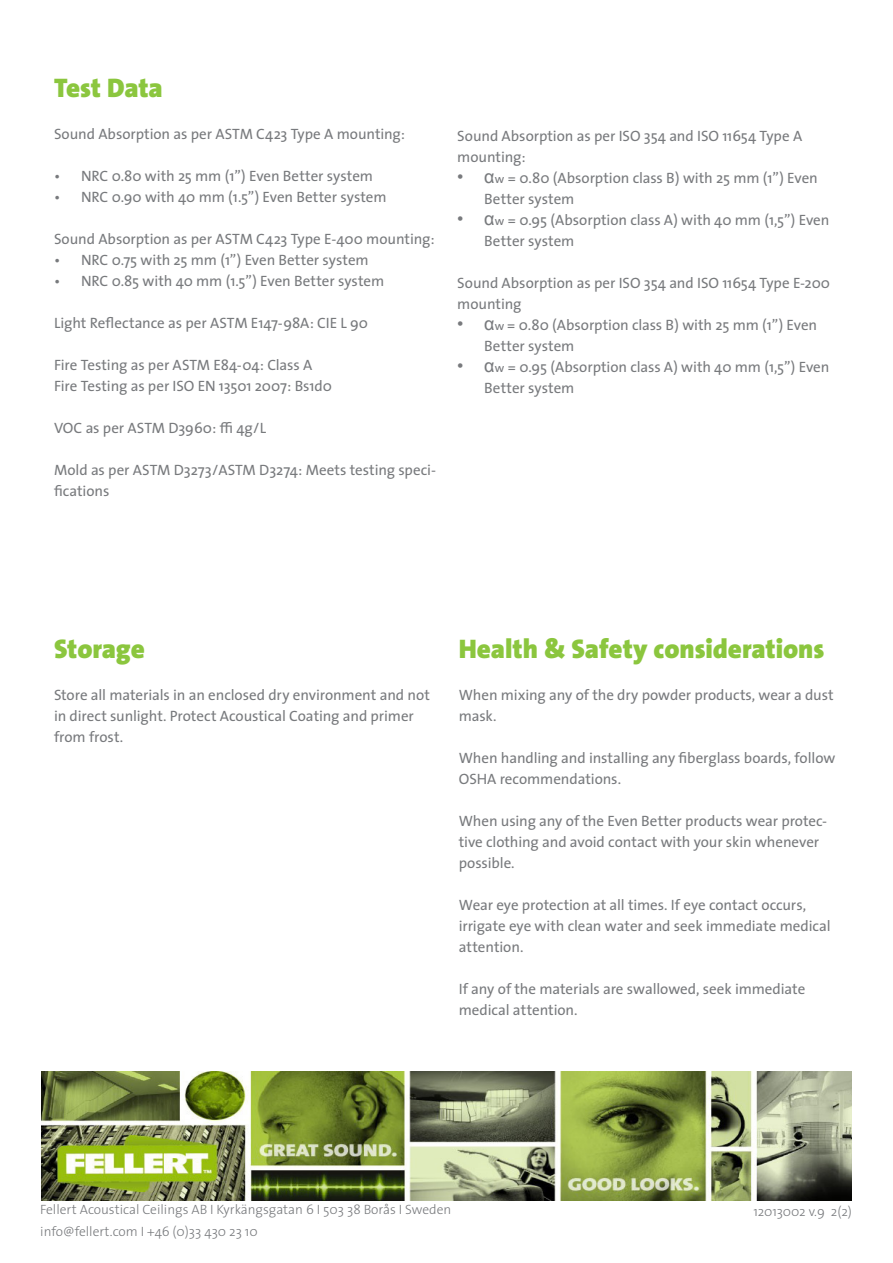
<style>
.page{position:relative;width:893px;height:1263px;background:#fff}
.page>*{position:absolute;margin:0;border:0;box-sizing:border-box;transform-origin:0 0}
.t1{font:900 27px "The Sans";letter-spacing:-.005em;color:#8bc63e}
.t2{font:15px/21px "The Sans";letter-spacing:-.005em;color:#787a7d}
.t3{font:300 13.5px "The Sans";color:#787a7d}
.s1{font-family:"Arial";font-size:18px}
.s2{font-size:12px}
</style>
<div class="page">
<img style="left:42px;top:1071px;width:809px;height:130px">
<p class="t1" style="left:54px;top:65px;width:110px">Test Data</p>
<p class="t2" style="left:54px;top:123px;width:353px">Sound Absorption as per ASTM C423 Type A mounting:</p>
<p class="t2" style="left:54px;top:165px;width:321px">• NRC 0.80 with 25 mm (1”) Even Better system</p>
<p class="t2" style="left:54px;top:186px;width:334px">• NRC 0.90 with 40 mm (1.5”) Even Better system</p>
<p class="t2" style="left:54px;top:228px;width:382px">Sound Absorption as per ASTM C423 Type E-400 mounting:</p>
<p class="t2" style="left:54px;top:249px;width:316px">• NRC 0.75 with 25 mm (1”) Even Better system</p>
<p class="t2" style="left:54px;top:270px;width:332px">• NRC 0.85 with 40 mm (1.5”) Even Better system</p>
<p class="t2" style="left:54px;top:312px;width:316px">Light Reflectance as per ASTM E147-98A: CIE L 90</p>
<p class="t2" style="left:54px;top:354px;width:260px">Fire Testing as per ASTM E84-04: Class A</p>
<p class="t2" style="left:54px;top:375px;width:280px">Fire Testing as per ISO EN 13501 2007: Bs1d0</p>
<p class="t2" style="left:54px;top:417px;width:214px">VOC as per ASTM D3960: ≤ 4g/L</p>
<p class="t2" style="left:54px;top:459px;width:383px">Mold as per ASTM D3273/ASTM D3274: Meets testing speci&shy;fications</p>
<p class="t2" style="left:457px;top:125px;width:346px">Sound Absorption as per ISO 354 and ISO 11654 Type A mounting:</p>
<p class="t2" style="left:484px;top:167px;width:335px;text-indent:-27px"><span class="s1">• α</span><span class="s2">w</span> = 0.80 (Absorption class B) with 25 mm (1”) Even<br>Better system</p>
<p class="t2" style="left:484px;top:209px;width:347px;text-indent:-27px"><span class="s1">• α</span><span class="s2">w</span> = 0.95 (Absorption class A) with 40 mm (1,5”) Even<br>Better system</p>
<p class="t2" style="left:457px;top:272px;width:374px">Sound Absorption as per ISO 354 and ISO 11654 Type E-200 mounting</p>
<p class="t2" style="left:484px;top:314px;width:334px;text-indent:-27px"><span class="s1">• α</span><span class="s2">w</span> = 0.80 (Absorption class B) with 25 mm (1”) Even<br>Better system</p>
<p class="t2" style="left:484px;top:356px;width:347px;text-indent:-27px"><span class="s1">• α</span><span class="s2">w</span> = 0.95 (Absorption class A) with 40 mm (1,5”) Even<br>Better system</p>
<p class="t1" style="left:54px;top:626px;width:92px">Storage</p>
<p class="t2" style="left:54px;top:684px;width:377px">Store all materials in an enclosed dry environment and not in direct sunlight. Protect Acoustical Coating and primer from frost.</p>
<p class="t1" style="left:459px;top:626px;width:367px">Health &amp; Safety considerations</p>
<p class="t2" style="left:459px;top:684px;width:376px">When mixing any of the dry powder products, wear a dust mask.</p>
<p class="t2" style="left:459px;top:747px;width:378px">When handling and installing any fiberglass boards, follow<br>OSHA recommendations.</p>
<p class="t2" style="left:459px;top:810px;width:370px">When using any of the Even Better products wear protec&shy;tive clothing and avoid contact with your skin whenever possible.</p>
<p class="t2" style="left:459px;top:894px;width:373px">Wear eye protection at all times. If eye contact occurs, irrigate eye with clean water and seek immediate medical attention.</p>
<p class="t2" style="left:459px;top:978px;width:348px">If any of the materials are swallowed, seek immediate medical attention.</p>
<p class="t3" style="left:40px;top:1199px;width:413px">Fellert Acoustical Ceilings AB I Kyrkängsgatan 6 I 503 38 Borås I Sweden</p>
<p class="t3" style="left:40px;top:1220px;width:219px">info@fellert.com I +46 (0)33 430 23 10</p>
<p class="t3" style="left:754px;top:1200px;width:100px">12013002 v.9 2(2)</p>
</div>
